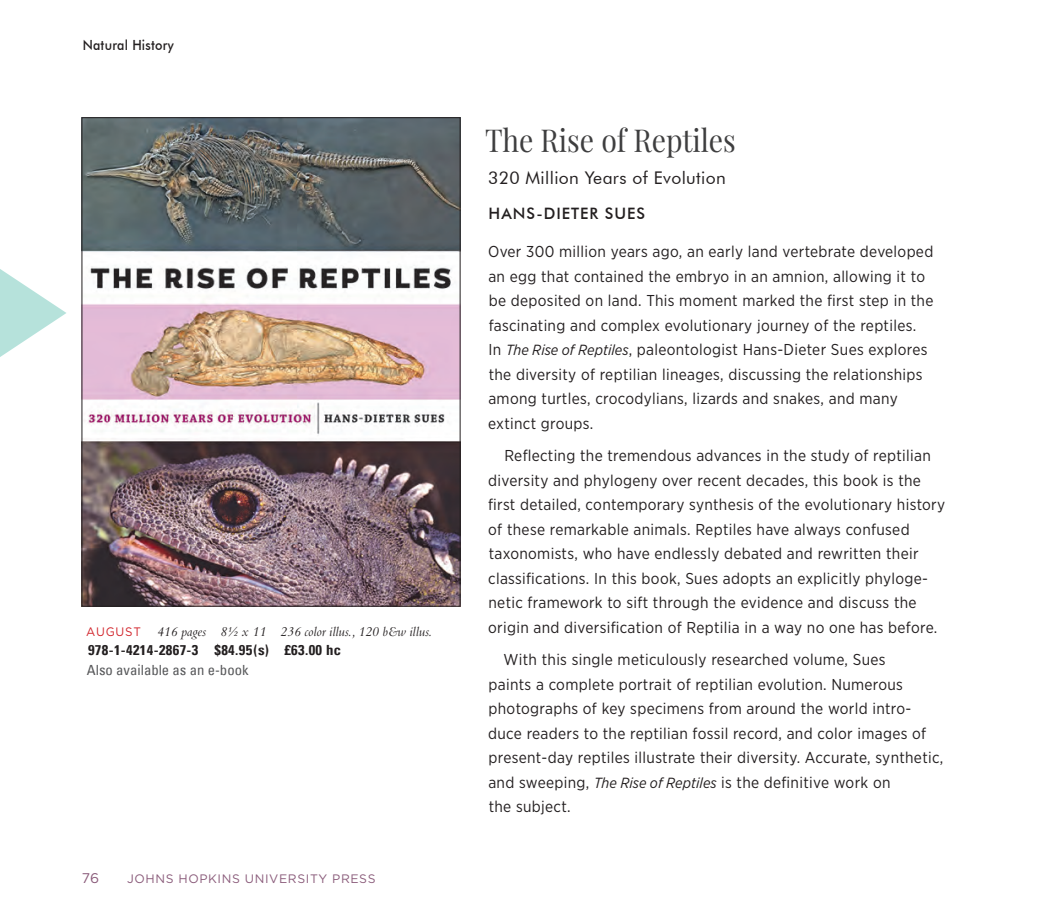
<style>
.page{position:relative;width:1040px;height:914px;background:#fff}
.page>*{position:absolute;margin:0;border:0;box-sizing:border-box;transform-origin:0 0}
.ti{font:31.5px "Playfair Display";color:#3e3e3f;scale:.9 1}
.t1{font:17.5px "Futura BT";letter-spacing:.02em;color:#231f20}
.tx{font:15.75px/24.5px "Gotham Narrow";letter-spacing:.02em;color:#231f20}
.tx2{font:15.75px/24.5px "Gotham Narrow";letter-spacing:.02em;color:#231f20}
.au{font:500 15.75px "Futura BT";letter-spacing:.06em;color:#231f20}
.price{font:italic 14px "Bembo";color:#231f20;scale:.96 1}
.price2{font:700 condensed 14px "Univers";letter-spacing:.025em;color:#231f20;scale:1.05 1}
.price2-2{font:condensed 14px "Univers";color:#57585a;scale:1.05 1}
.t2{font:500 14px "Futura BT";letter-spacing:.02em;color:#231f20;scale:.9 1}
.t3{font:14px "Gotham";color:#8a5b7a}
.t4{font:12.25px "Gotham";letter-spacing:.05em;color:#8a5b7a}
.s1{font-family:"Gotham";font-style:normal;font-size:12.25px;color:#d1232a}
.s2{font-style:italic;font-size:14.7px}
</style>
<div class="page">
<img style="left:83px;top:119px;width:375px;height:485px">
<svg style="left:0;top:269px;width:66px;height:88px"></svg>
<p class="t2" style="left:83px;top:37px;width:103px">Natural History</p>
<p class="price" style="left:86px;top:623px;width:361px"><span class="s1">AUGUST</span> 416 pages 8½ x 11 236 color illus., 120 b&amp;w illus.</p>
<p class="price2" style="left:88px;top:641px;width:242px">978-1-4214-2867-3 $84.95(s) £63.00 hc</p>
<p class="price2-2" style="left:87px;top:660px;width:155px">Also available as an e-book</p>
<p class="t3" style="left:82px;top:869px;width:19px">76</p>
<p class="t4" style="left:127px;top:871px;width:250px">JOHNS HOPKINS UNIVERSITY PRESS</p>
<p class="ti" style="left:485px;top:120px;width:280px">The Rise of Reptiles</p>
<p class="t1" style="left:488px;top:168px;width:239px">320 Million Years of Evolution</p>
<p class="au" style="left:488px;top:203px;width:158px">HANS-DIETER SUES</p>
<p class="tx2" style="left:488px;top:239px;width:447px">Over 300 million years ago, an early land vertebrate developed an egg that contained the embryo in an amnion, allowing it to be deposited on land. This moment marked the first step in the fascinating and complex evolutionary journey of the reptiles.<br>In <span class="s2">The Rise of Reptiles</span>, paleontologist Hans-Dieter Sues explores the diversity of reptilian lineages, discussing the relationships among turtles, crocodylians, lizards and snakes, and many extinct groups.</p>
<p class="tx" style="left:488px;top:443px;width:458px;text-indent:16px">Reflecting the tremendous advances in the study of reptilian diversity and phylogeny over recent decades, this book is the first detailed, contemporary synthesis of the evolutionary history of these remarkable animals. Reptiles have always confused taxonomists, who have endlessly debated and rewritten their classifications. In this book, Sues adopts an explicitly phyloge&shy;netic framework to sift through the evidence and discuss the origin and diversification of Reptilia in a way no one has before.</p>
<p class="tx" style="left:488px;top:647px;width:456px;text-indent:15px">With this single meticulously researched volume, Sues<br>paints a complete portrait of reptilian evolution. Numerous photographs of key specimens from around the world intro&shy;duce readers to the reptilian fossil record, and color images of present-day reptiles illustrate their diversity. Accurate, synthetic, and sweeping, <span class="s2">The Rise of Reptiles</span> is the definitive work on<br>the subject.</p>
</div>
